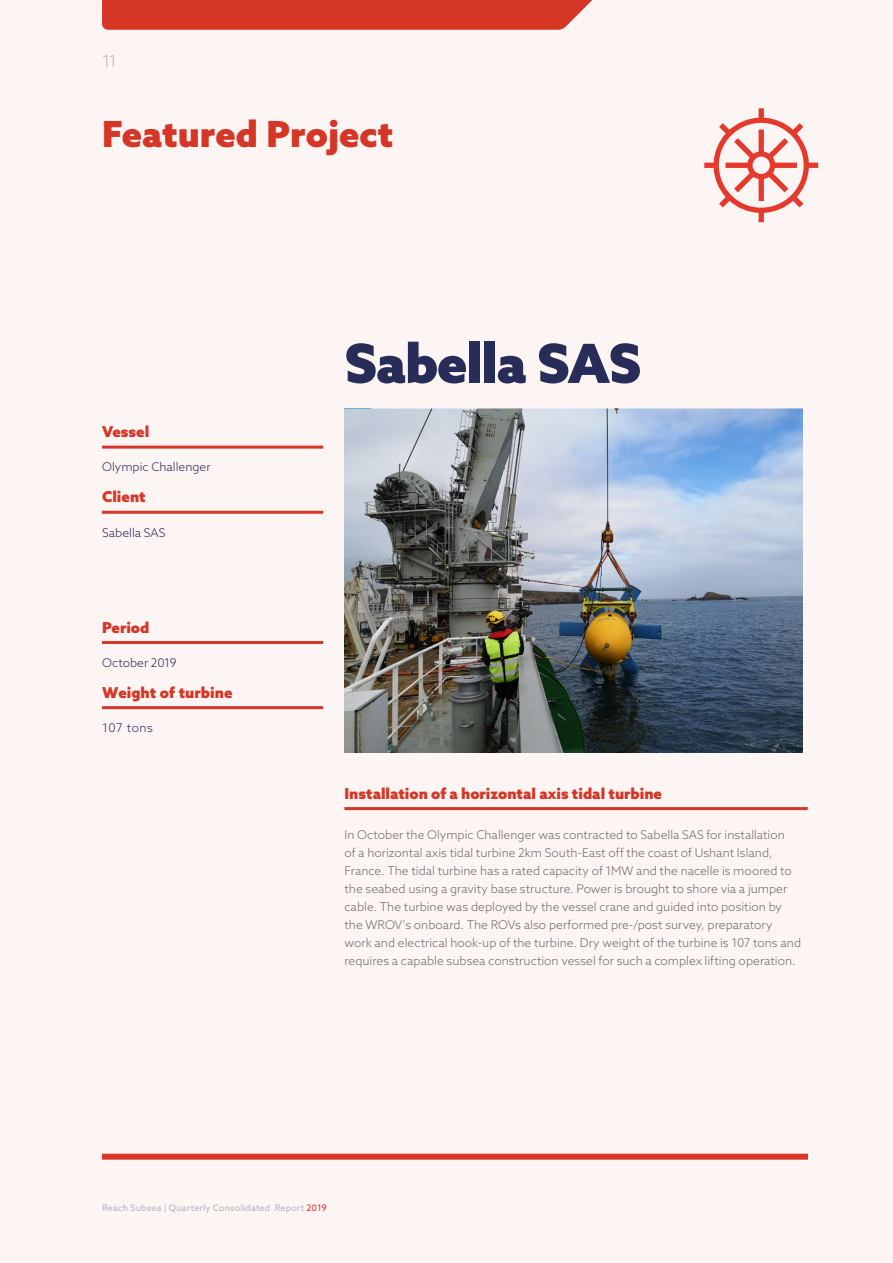
<style>
.page{position:relative;width:893px;height:1263px;background:#fdf5f4}
.page>*{position:absolute;margin:0;border:0;box-sizing:border-box;transform-origin:0 0}
.t1{font:900 54px "Azo Sans";letter-spacing:-.025em;color:#282c59}
.t2{font:900 36px "Azo Sans";color:#d53626}
.t3{font:300 16.5px "Azo Sans";color:#aeb6bb}
.t4{font:900 15px "Azo Sans";color:#d53626}
.t5{font:300 12px/18px "Azo Sans";color:#686b6e}
.t6{font:300 12px "Azo Sans";letter-spacing:.005em;color:#282c59}
.t7{font:9px "Azo Sans";letter-spacing:.02em;color:#aeb6bb}
.s1{color:#d53626}
</style>
<div class="page">
<svg style="left:704px;top:108px;width:114px;height:114px"></svg>
<div style="left:102px;top:1154px;width:706px;height:6px;background:#d53626"></div>
<div style="left:102px;top:0;width:491px;height:30px;background:#d53626"></div>
<hr style="left:344px;top:807px;width:464px;height:3px;background:#d53626">
<hr style="left:102px;top:446px;width:221px;height:3px;background:#d53626">
<hr style="left:102px;top:511px;width:221px;height:3px;background:#d53626">
<hr style="left:102px;top:641px;width:221px;height:3px;background:#d53626">
<hr style="left:102px;top:706px;width:221px;height:3px;background:#d53626">
<img style="left:345px;top:408px;width:457px;height:344px">
<h3 class="t3" style="left:102px;top:50px;width:17px">11</h3>
<h2 class="t2" style="left:102px;top:110px;width:293px">Featured Project</h2>
<p class="t4" style="left:102px;top:422px;width:49px">Vessel</p>
<p class="t6" style="left:102px;top:459px;width:110px">Olympic Challenger</p>
<p class="t4" style="left:102px;top:487px;width:45px">Client</p>
<p class="t6" style="left:102px;top:524px;width:65px">Sabella SAS</p>
<p class="t4" style="left:102px;top:617px;width:49px">Period</p>
<p class="t6" style="left:102px;top:655px;width:76px">October 2019</p>
<p class="t4" style="left:102px;top:682px;width:132px">Weight of turbine</p>
<p class="t6" style="left:102px;top:720px;width:52px">107 tons</p>
<h1 class="t1" style="left:344px;top:327px;width:298px">Sabella SAS</h1>
<p class="t4" style="left:344px;top:783px;width:319px">Installation of a horizontal axis tidal turbine</p>
<p class="t5" style="left:344px;top:825px;width:458px">In October the Olympic Challenger was contracted to Sabella SAS for installation<br>of a horizontal axis tidal turbine 2km South-East off the coast of Ushant Island, France. The tidal turbine has a rated capacity of 1MW and the nacelle is moored to the seabed using a gravity base structure. Power is brought to shore via a jumper cable. The turbine was deployed by the vessel crane and guided into position by the WROV’s onboard. The ROVs also performed pre-/post survey, preparatory work and electrical hook-up of the turbine. Dry weight of the turbine is 107 tons and requires a capable subsea construction vessel for such a complex lifting operation.</p>
<p class="t7" style="left:102px;top:1202px;width:226px">Reach Subsea | Quarterly Consolidated Report <span class="s1">2019</span></p>
</div>
